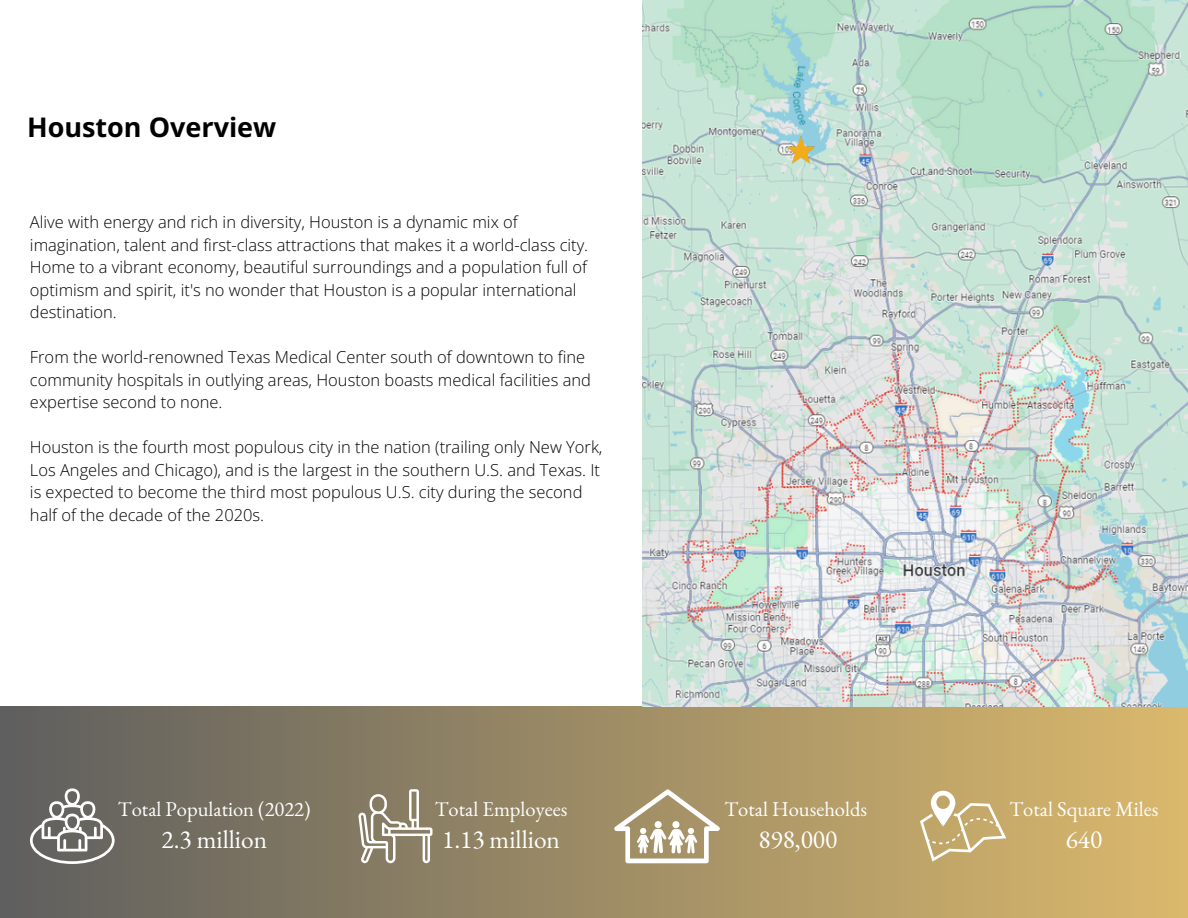
<style>
.page{position:relative;width:1188px;height:918px;background:#fff}
.page>*{position:absolute;margin:0;border:0;box-sizing:border-box;transform-origin:0 0}
.t1{font:700 27px "Open Sans";color:#000}
.t2{font:25.35px "EB Garamond";color:#fff}
.t3{font:20.55px "EB Garamond";color:#fff}
.t4{font:300 16.5px/22.5px "Open Sans";color:#000}
</style>
<div class="page">
<div style="left:0;top:707px;width:1188px;height:211px;background:linear-gradient(to right,#5e5e5f,#dbb96c)"></div>
<svg style="left:30px;top:788px;width:84px;height:76px"></svg>
<svg style="left:614px;top:789px;width:106px;height:74px"></svg>
<svg style="left:358px;top:789px;width:75px;height:74px"></svg>
<svg style="left:920px;top:791px;width:86px;height:71px"></svg>
<img style="left:642px;top:0;width:546px;height:706px">
<img style="left:787px;top:137px;width:27px;height:27px">
<p class="t1" style="left:27px;top:108px;width:251px">Houston Overview</p>
<p class="t4" style="left:30px;top:210px;width:560px">Alive with energy and rich in diversity, Houston is a dynamic mix of imagination, talent and first-class attractions that makes it a world-class city.<br>Home to a vibrant economy, beautiful surroundings and a population full of optimism and spirit, it's no wonder that Houston is a popular international destination.</p>
<p class="t4" style="left:30px;top:345px;width:562px">From the world-renowned Texas Medical Center south of downtown to fine community hospitals in outlying areas, Houston boasts medical facilities and expertise second to none.</p>
<h2 class="t4" style="left:30px;top:435px;width:574px">Houston is the fourth most populous city in the nation (trailing only New York, Los Angeles and Chicago), and is the largest in the southern U.S. and Texas. It is expected to become the third most populous U.S. city during the second half of the decade of the 2020s.</h2>
<h1 class="t3" style="left:118px;top:795px;width:194px">Total Population (2022)</h1>
<h1 class="t2" style="left:162px;top:823px;width:107px">2.3 million</h1>
<p class="t3" style="left:435px;top:795px;width:134px">Total Employees</p>
<p class="t2" style="left:442px;top:823px;width:119px">1.13 million</p>
<p class="t3" style="left:724px;top:795px;width:144px">Total Households</p>
<p class="t2" style="left:758px;top:823px;width:80px">898,000</p>
<p class="t3" style="left:1010px;top:795px;width:150px">Total Square Miles</p>
<p class="t2" style="left:1066px;top:823px;width:38px">640</p>
</div>
